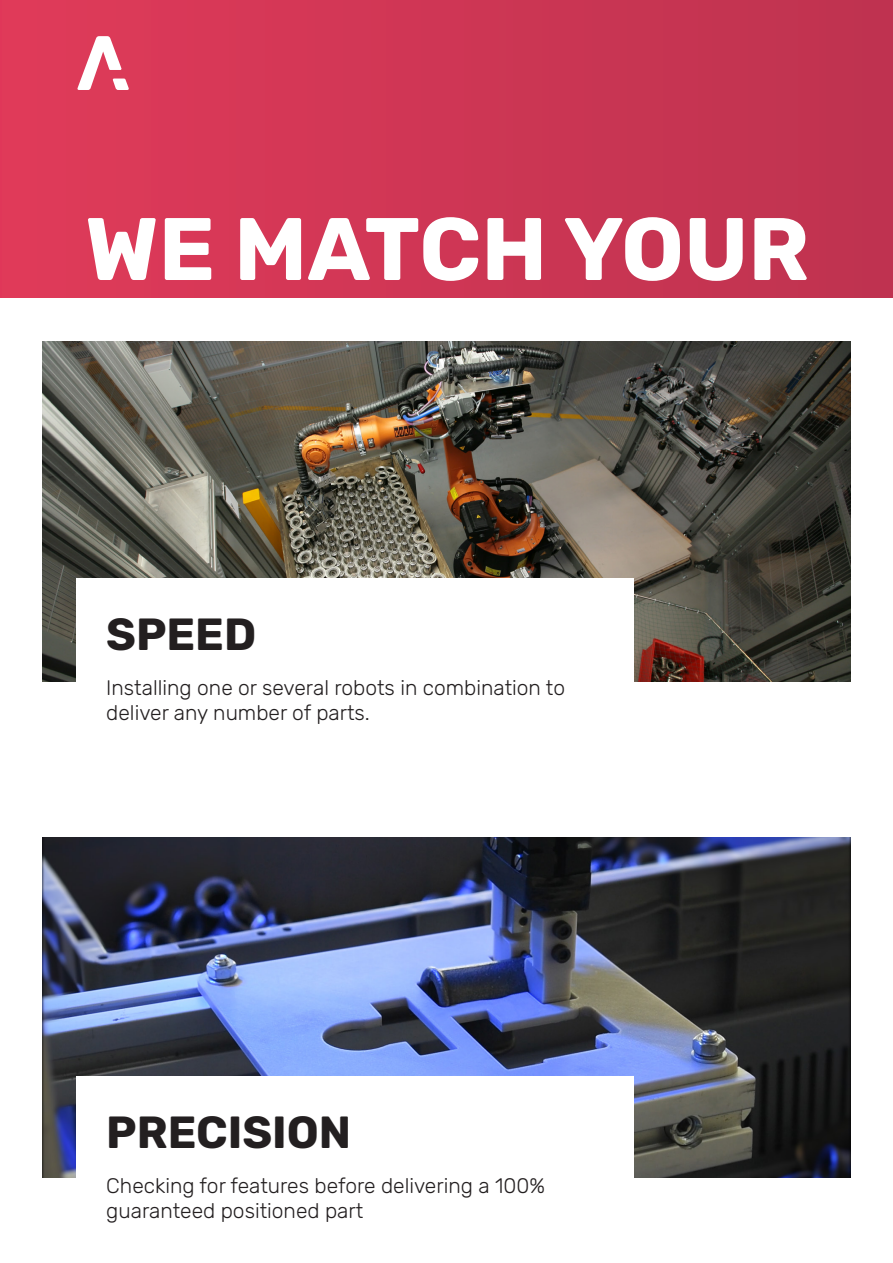
<style>
.page{position:relative;width:893px;height:1263px;background:#fff}
.page>*{position:absolute;margin:0;border:0;box-sizing:border-box;transform-origin:0 0}
.t1{font:700 88.5px "Rubik";color:#fff}
.t2{font:700 45px "Rubik";color:#231f20}
.t3{font:300 21px/25.2px "Rubik";color:#231f20}
</style>
<div class="page">
<img style="left:43px;top:838px;width:807px;height:340px">
<img style="left:43px;top:341px;width:807px;height:340px">
<div style="left:77px;top:578px;width:557px;height:163px;background:#fff"></div>
<div style="left:77px;top:1076px;width:557px;height:162px;background:#fff"></div>
<div style="left:0;top:0;width:893px;height:298px;background:linear-gradient(to right,#e03a59,#be324f)"></div>
<svg style="left:77px;top:36px;width:52px;height:54px"></svg>
<p class="t1" style="left:85px;top:200px;width:726px">WE MATCH YOUR</p>
<p class="t2" style="left:106px;top:609px;width:151px">SPEED</p>
<p class="t3" style="left:106px;top:676px;width:460px">Installing one or several robots in combination to deliver any number of parts.</p>
<p class="t2" style="left:106px;top:1107px;width:246px">PRECISION</p>
<p class="t3" style="left:106px;top:1173px;width:440px">Checking for features before delivering a 100% guaranteed positioned part</p>
</div>
